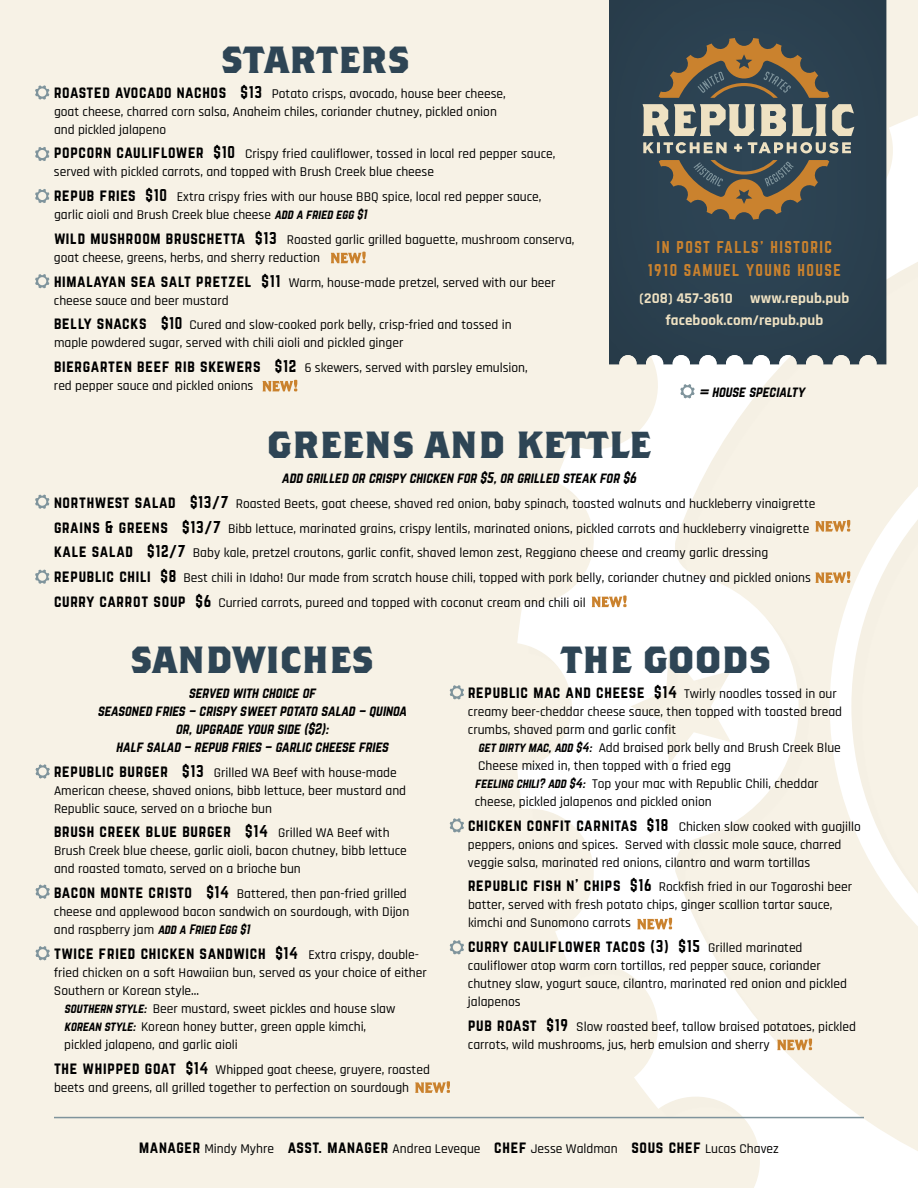
<style>
.page{position:relative;width:918px;height:1188px;background:#f7f2e6}
.page>*{position:absolute;margin:0;border:0;box-sizing:border-box;transform-origin:0 0}
.t1{font:700 42px "Brothers";color:#2e4555}
.t2{font:15px "Norwester";letter-spacing:.05em;color:#000}
.t3{font:700 15px/22.5px "Rajdhani";letter-spacing:.01em;color:#eee1c2;text-align:center}
.t4{font:15px/22.5px "Norwester";letter-spacing:.1em;color:#ca822e;text-align:center}
.t5{font:500 13.5px/18px "Rajdhani";color:#000}
.t6{font:italic 13.5px/18px "Norwester";color:#000;text-align:center}
.s1{font-family:"Norwester";font-weight:400;font-size:15px}
.s2{font-family:"Norwester";font-weight:400;font-style:italic;font-size:12px}
.s3{font-family:"Rajdhani";font-weight:500;font-size:13.5px}
</style>
<div class="page">
<svg style="left:517px;top:116px;width:401px;height:1072px"></svg>
<div style="left:609px;top:0;width:279px;height:366px;background:#2a404f"></div>
<svg style="left:643px;top:38px;width:211px;height:182px"></svg>
<hr style="left:54px;top:1117px;width:810px;height:1px;background:#7f949c">
<svg style="left:331px;top:252px;width:35px;height:11px"></svg>
<svg style="left:262px;top:380px;width:35px;height:11px"></svg>
<svg style="left:815px;top:472px;width:103px;height:469px"></svg>
<svg style="left:592px;top:596px;width:35px;height:11px"></svg>
<svg style="left:415px;top:1081px;width:35px;height:12px"></svg>
<svg style="left:777px;top:1039px;width:35px;height:11px"></svg>
<svg style="left:637px;top:918px;width:35px;height:11px"></svg>
<svg style="left:680px;top:384px;width:15px;height:14px"></svg>
<svg style="left:35px;top:85px;width:14px;height:15px"></svg>
<svg style="left:35px;top:147px;width:14px;height:14px"></svg>
<svg style="left:35px;top:189px;width:14px;height:14px"></svg>
<svg style="left:35px;top:274px;width:14px;height:14px"></svg>
<svg style="left:35px;top:495px;width:14px;height:14px"></svg>
<svg style="left:35px;top:570px;width:14px;height:14px"></svg>
<svg style="left:36px;top:764px;width:14px;height:15px"></svg>
<svg style="left:36px;top:885px;width:14px;height:14px"></svg>
<svg style="left:36px;top:946px;width:14px;height:14px"></svg>
<svg style="left:450px;top:940px;width:14px;height:14px"></svg>
<svg style="left:450px;top:685px;width:14px;height:14px"></svg>
<svg style="left:450px;top:818px;width:14px;height:15px"></svg>
<h1 class="t1" style="left:221px;top:32px;width:191px">STARTERS</h1>
<p class="t5" style="left:54px;top:85px;width:453px"><span class="s1">roasted avocado nachos $13</span> Potato crisps, avocado, house beer cheese, goat cheese, charred corn salsa, Anaheim chiles, coriander chutney, pickled onion and pickled jalapeno</p>
<p class="t5" style="left:54px;top:146px;width:503px"><span class="s1">popcorn cauliflower $10</span> Crispy fried cauliflower, tossed in local red pepper sauce, served with pickled carrots, and topped with Brush Creek blue cheese</p>
<p class="t5" style="left:54px;top:188px;width:489px"><span class="s1">repub fries $10</span> Extra crispy fries with our house BBQ spice, local red pepper sauce, garlic aioli and Brush Creek blue cheese <span class="s2">add a fried egg $1</span></p>
<p class="t5" style="left:54px;top:231px;width:522px"><span class="s1">wild mushroom bruschetta $13</span> Roasted garlic grilled baguette, mushroom conserva, goat cheese, greens, herbs, and sherry reduction</p>
<p class="t5" style="left:54px;top:274px;width:503px"><span class="s1">himalayan sea salt pretzel $11</span> Warm, house-made pretzel, served with our beer cheese sauce and beer mustard</p>
<p class="t5" style="left:54px;top:317px;width:459px"><span class="s1">belly snacks $10</span> Cured and slow-cooked pork belly, crisp-fried and tossed in maple powdered sugar, served with chili aioli and pickled ginger</p>
<p class="t5" style="left:54px;top:359px;width:475px"><span class="s1">biergarten beef rib skewers $12</span> 6 skewers, served with parsley emulsion, red pepper sauce and pickled onions</p>
<h1 class="t1" style="left:267px;top:418px;width:386px">GREENS AND KETTLE</h1>
<p class="t6" style="left:282px;top:469px;width:359px">add grilled or crispy chicken for $5, or grilled steak for $6</p>
<p class="t5" style="left:54px;top:492px;width:763px;line-height:24.8px"><span class="s1">northwest salad $13/7</span> Roasted Beets, goat cheese, shaved red onion, baby spinach, toasted walnuts and huckleberry vinaigrette <span class="s1">grains &amp; greens $13/7</span> Bibb lettuce, marinated grains, crispy lentils, marinated onions, pickled carrots and huckleberry vinaigrette <span class="s1">kale salad $12/7</span> Baby kale, pretzel croutons, garlic confit, shaved lemon zest, Reggiano cheese and creamy garlic dressing <span class="s1">republic chili $8</span> Best chili in Idaho! Our made from scratch house chili, topped with pork belly, coriander chutney and pickled onions <span class="s1">curry carrot soup $6</span> Curried carrots, pureed and topped with coconut cream and chili oil</p>
<h1 class="t1" style="left:130px;top:632px;width:245px">SANDWICHES</h1>
<p class="t6" style="left:97px;top:684px;width:313px">served with choice of<br>seasoned fries – crispy sweet potato salad – quinoa or, upgrade your side ($2):<br>half salad – repub fries – garlic cheese fries</p>
<p class="t5" style="left:54px;top:764px;width:354px"><span class="s1">republic burger $13</span> Grilled WA Beef with house-made<br>American cheese, shaved onions, bibb lettuce, beer mustard and<br>Republic sauce, served on a brioche bun</p>
<p class="t2" style="left:54px;top:824px;width:337px">brush creek blue burger $14 <span class="s3">Grilled WA Beef with</span></p>
<p class="t5" style="left:54px;top:842px;width:354px">Brush Creek blue cheese, garlic aioli, bacon chutney, bibb lettuce and roasted tomato, served on a brioche bun</p>
<p class="t5" style="left:54px;top:885px;width:357px"><span class="s1">bacon monte cristo $14</span> Battered, then pan-fried grilled cheese and applewood bacon sandwich on sourdough, with Dijon and raspberry jam <span class="s2">add a Fried Egg $1</span></p>
<p class="t2" style="left:54px;top:946px;width:367px">twice fried chicken sandwich $14 <span class="s3">Extra crispy, double-</span></p>
<p class="t5" style="left:54px;top:964px;width:374px">fried chicken on a soft Hawaiian bun, served as your choice of either</p>
<p class="t5" style="left:54px;top:982px;width:147px">Southern or Korean style...</p>
<p class="t5" style="left:64px;top:1000px;width:333px"><span class="s2">southern style:</span> Beer mustard, sweet pickles and house slaw</p>
<p class="t5" style="left:64px;top:1018px;width:303px"><span class="s2">korean style:</span> Korean honey butter, green apple kimchi,</p>
<p class="t5" style="left:64px;top:1036px;width:175px">pickled jalapeno, and garlic aioli</p>
<p class="t5" style="left:54px;top:1061px;width:377px"><span class="s1">the whipped goat $14</span> Whipped goat cheese, gruyere, roasted beets and greens, all grilled together to perfection on sourdough</p>
<p class="t4" style="left:648px;top:237px;width:195px">in post falls’ historic<br>1910 Samuel Young House</p>
<p class="t3" style="left:639px;top:287px;width:211px">(208) 457-3610 www.repub.pub facebook.com/repub.pub</p>
<p class="t6" style="left:699px;top:383px;width:109px">= house specialty</p>
<h1 class="t1" style="left:561px;top:632px;width:212px">THE GOODS</h1>
<p class="t5" style="left:468px;top:685px;width:376px"><span class="s1">republic mac and cheese $14</span> Twirly noodles tossed in our creamy beer-cheddar cheese sauce, then topped with toasted bread crumbs, shaved parm and garlic confit</p>
<p class="t5" style="left:475px;top:739px;width:368px"><span class="s2">get dirty mac, add $4:</span> Add braised pork belly and Brush Creek Blue Cheese mixed in, then topped with a fried egg<br><span class="s2">feeling chili? add $4:</span> Top your mac with Republic Chili, cheddar cheese, pickled jalapenos and pickled onion</p>
<p class="t5" style="left:468px;top:818px;width:394px"><span class="s1">chicken confit carnitas $18</span> Chicken slow cooked with guajillo peppers, onions and spices. Served with classic mole sauce, charred veggie salsa, marinated red onions, cilantro and warm tortillas</p>
<p class="t5" style="left:468px;top:878px;width:386px"><span class="s1">republic fish n’ chips $16</span> Rockfish fried in our Togaroshi beer batter, served with fresh potato chips, ginger scallion tartar sauce, kimchi and Sunomono carrots</p>
<p class="t2" style="left:468px;top:939px;width:336px">curry cauliflower tacos (3) $15 <span class="s3">Grilled marinated</span></p>
<p class="t5" style="left:468px;top:957px;width:381px">cauliflower atop warm corn tortillas, red pepper sauce, coriander chutney slaw, yogurt sauce, cilantro, marinated red onion and pickled jalapenos</p>
<p class="t5" style="left:468px;top:1018px;width:389px"><span class="s1">pub roast $19</span> Slow roasted beef, tallow braised potatoes, pickled carrots, wild mushrooms, jus, herb emulsion and sherry</p>
<p class="t5" style="left:139px;top:1140px;width:641px"><span class="s1">manager</span> Mindy Myhre <span class="s1">asst. manager</span> Andrea Leveque <span class="s1">chef</span> Jesse Waldman <span class="s1">sous chef</span> Lucas Chavez</p>
</div>
